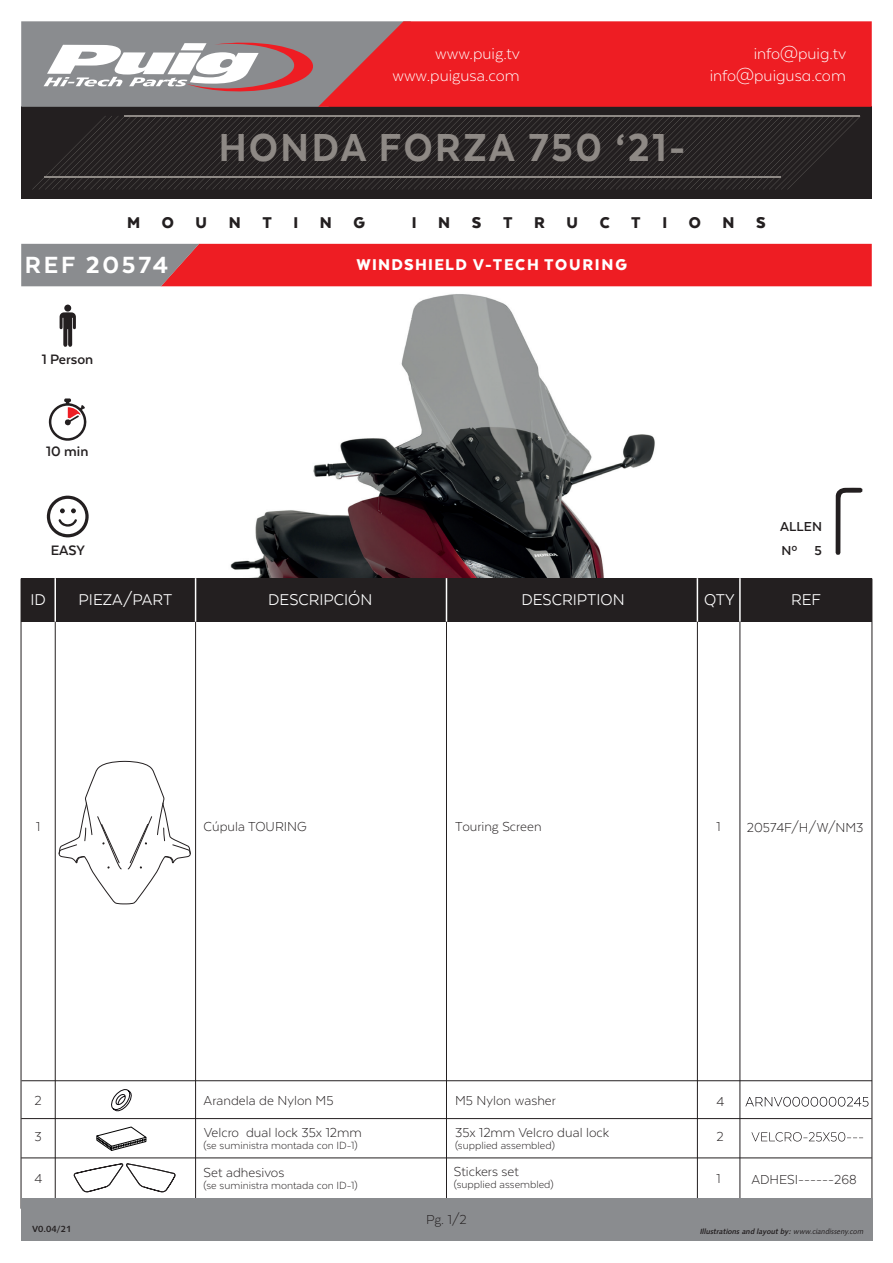
<style>
.page{position:relative;width:893px;height:1263px;background:#fff}
.page>*{position:absolute;margin:0;border:0;box-sizing:border-box;transform-origin:0 0}
.t1{font:800 45px "Texta";letter-spacing:.06em;color:#8e8985;scale:.95 1}
.t2{font:800 27px "Texta";letter-spacing:.1em;color:#fff}
.t3{font:18px "Texta Alt";color:#fff}
.t4{font:300 18px/21.6px "Texta Alt";color:#fff;text-align:right}
.t5{font:300 18px/21.6px "Texta";color:#fff;text-align:right}
.t6{font:900 18px "Texta";letter-spacing:.075em;color:#fff}
.t7{font:900 18px "Texta";letter-spacing:1.2em;color:#231f20}
.t8{font:700 15.75px "Texta Alt";color:#231f20}
.t9{font:300 15px "Texta";color:#231f20}
.t10{font:700 15px/24px "Texta Alt";color:#231f20}
.t11{font:300 12px "Texta";color:#231f20}
.t12{font:9px "Humanist 531 BT Bold A";color:#231f20}
.t13{font:italic 7.5px "Humanist 531 BT Bold A";color:#231f20}
.s1{color:#fff}
.s2{font-family:"Humanist 531 BT Roman A"}
</style>
<div class="page">
<img style="left:196px;top:286px;width:500px;height:292px">
<hr style="left:55px;top:588px;width:1px;height:621px;background:#231f20">
<hr style="left:21px;top:579px;width:1px;height:630px;background:#231f20">
<hr style="left:195px;top:588px;width:1px;height:621px;background:#231f20">
<hr style="left:446px;top:588px;width:1px;height:621px;background:#231f20">
<hr style="left:697px;top:588px;width:1px;height:621px;background:#231f20">
<hr style="left:740px;top:588px;width:1px;height:621px;background:#231f20">
<hr style="left:872px;top:579px;width:1px;height:630px;background:#231f20">
<div style="left:21px;top:578px;width:851px;height:44px;background:#231f20"></div>
<hr style="left:54px;top:578px;width:2px;height:44px;background:#fff">
<hr style="left:195px;top:578px;width:1px;height:44px;background:#fff">
<hr style="left:446px;top:578px;width:1px;height:44px;background:#fff">
<hr style="left:697px;top:578px;width:1px;height:44px;background:#fff">
<hr style="left:739px;top:578px;width:2px;height:44px;background:#fff">
<div style="left:21px;top:107px;width:851px;height:92px;background:#231f20"></div>
<div style="left:411px;top:21px;width:461px;height:86px;background:#ee1d23"></div>
<svg style="left:21px;top:21px;width:390px;height:86px;background:#ab8b8e"></svg>
<div style="left:21px;top:1198px;width:851px;height:43px;background:#8a8c8f"></div>
<svg style="left:21px;top:244px;width:851px;height:42px;background:#db3137"></svg>
<hr style="left:124px;top:115px;width:736px;height:1px;background:#8e8985">
<svg style="left:32px;top:116px;width:829px;height:74px"></svg>
<svg style="left:96px;top:1127px;width:50px;height:24px"></svg>
<svg style="left:59px;top:761px;width:132px;height:143px"></svg>
<svg style="left:74px;top:1163px;width:101px;height:29px"></svg>
<svg style="left:111px;top:1089px;width:21px;height:23px"></svg>
<svg style="left:835px;top:488px;width:27px;height:67px"></svg>
<svg style="left:60px;top:305px;width:16px;height:42px"></svg>
<hr style="left:21px;top:1118px;width:851px;height:1px;background:#231f20">
<hr style="left:21px;top:1080px;width:851px;height:1px;background:#231f20">
<svg style="left:751px;top:1132px;width:112px;height:10px"></svg>
<svg style="left:745px;top:1097px;width:123px;height:10px"></svg>
<hr style="left:21px;top:1158px;width:851px;height:1px;background:#231f20">
<svg style="left:47px;top:496px;width:42px;height:41px"></svg>
<svg style="left:49px;top:398px;width:38px;height:43px"></svg>
<p class="t5" style="left:392px;top:43px;width:129px">www.puig.tv www.puigusa.com</p>
<p class="t4" style="left:710px;top:43px;width:138px">info@puig.tv info@puigusa.com</p>
<h1 class="t1" style="left:219px;top:125px;width:493px">HONDA FORZA 750 ‘21-</h1>
<p class="t7" style="left:127px;top:213px;width:239px">MOUNTING</p>
<p class="t7" style="left:412px;top:213px;width:355px">INSTRUCTIONS</p>
<h2 class="t2" style="left:25px;top:251px;width:145px">REF 20574</h2>
<p class="t6" style="left:357px;top:255px;width:272px">WINDSHIELD V-TECH TOURING</p>
<p class="t8" style="left:42px;top:351px;width:53px">1 Person</p>
<p class="t8" style="left:46px;top:443px;width:44px">10 min</p>
<p class="t8" style="left:51px;top:542px;width:36px">EASY</p>
<p class="t10" style="left:780px;top:514px;width:43px">ALLEN<br>Nº <span class="s1">2,</span>5</p>
<p class="t3" style="left:31px;top:591px;width:17px">ID</p>
<p class="t3" style="left:79px;top:591px;width:95px">PIEZA/PART</p>
<p class="t3" style="left:268px;top:591px;width:106px">DESCRIPCIÓN</p>
<p class="t3" style="left:521px;top:591px;width:105px">DESCRIPTION</p>
<p class="t3" style="left:704px;top:591px;width:32px">QTY</p>
<p class="t3" style="left:791px;top:591px;width:31px">REF</p>
<p class="t9" style="left:36px;top:818px;width:6px">1</p>
<p class="t9" style="left:204px;top:819px;width:105px">Cúpula TOURING</p>
<p class="t9" style="left:455px;top:819px;width:88px">Touring Screen</p>
<p class="t9" style="left:716px;top:819px;width:6px">1</p>
<p class="t9" style="left:747px;top:820px;width:118px">20574F/H/W/NM3</p>
<p class="t9" style="left:35px;top:1092px;width:9px">2</p>
<p class="t9" style="left:204px;top:1093px;width:131px">Arandela de Nylon M5</p>
<p class="t9" style="left:455px;top:1093px;width:102px">M5 Nylon washer</p>
<p class="t9" style="left:716px;top:1094px;width:9px">4</p>
<p class="t9" style="left:35px;top:1129px;width:9px">3</p>
<p class="t9" style="left:35px;top:1171px;width:9px">4</p>
<p class="t9" style="left:204px;top:1125px;width:160px">Velcro dual lock 35x 12mm</p>
<p class="t11" style="left:204px;top:1139px;width:155px">(se suministra montada con ID-1)</p>
<p class="t9" style="left:204px;top:1165px;width:82px">Set adhesivos</p>
<p class="t11" style="left:204px;top:1179px;width:155px">(se suministra montada con ID-1)</p>
<p class="t9" style="left:455px;top:1125px;width:156px">35x 12mm Velcro dual lock</p>
<p class="t11" style="left:455px;top:1139px;width:101px">(supplied assembled)</p>
<p class="t9" style="left:454px;top:1164px;width:66px">Stickers set</p>
<p class="t11" style="left:454px;top:1178px;width:101px">(supplied assembled)</p>
<p class="t9" style="left:716px;top:1129px;width:9px">2</p>
<p class="t9" style="left:716px;top:1171px;width:6px">1</p>
<p class="t9" style="left:751px;top:1171px;width:107px">ADHESI------268</p>
<p class="t9" style="left:426px;top:1211px;width:42px">Pg. 1/2</p>
<p class="t12" style="left:32px;top:1224px;width:41px">V0.04/21</p>
<p class="t13" style="left:700px;top:1227px;width:167px">Illustrations and layout by: <span class="s2">www.ciandisseny.com</span></p>
</div>
